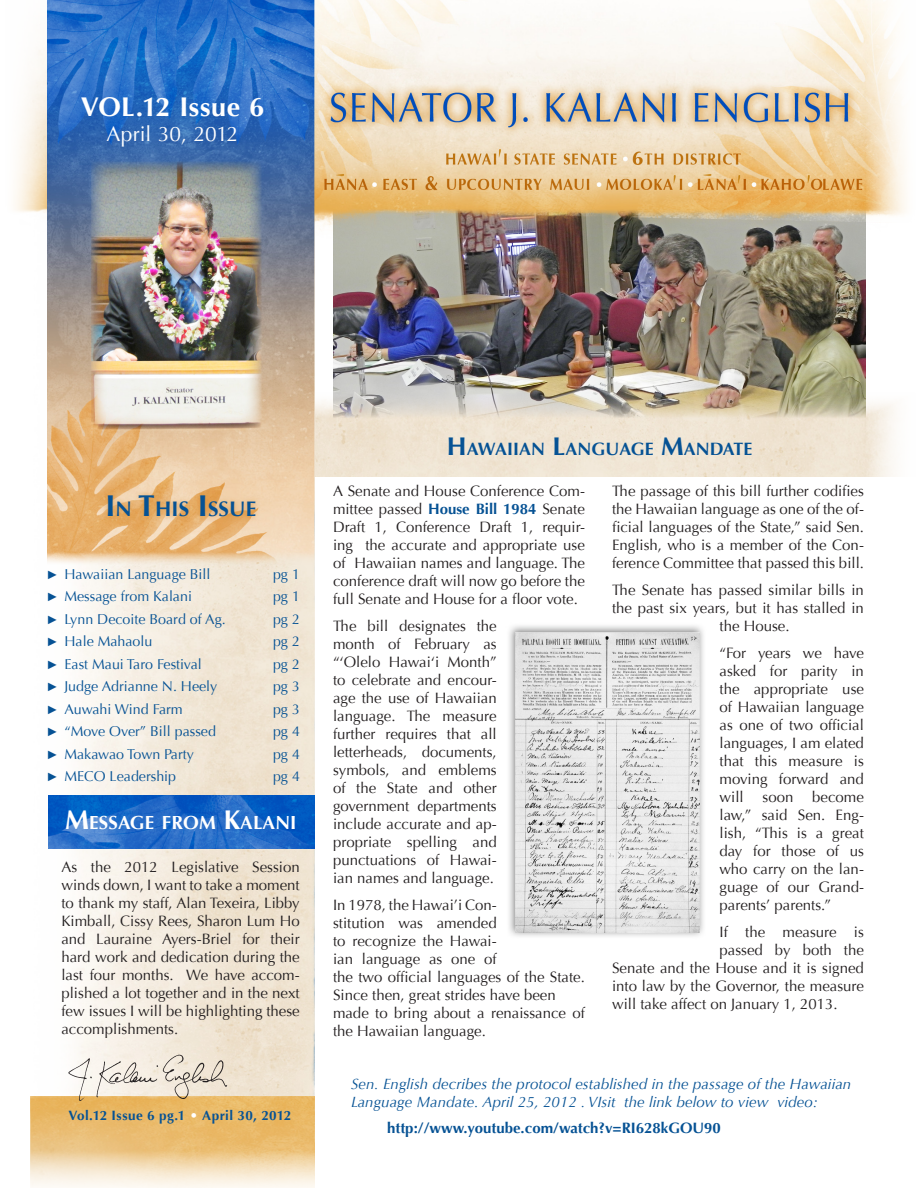
<style>
.page{position:relative;width:918px;height:1188px;background:#fff}
.page>*{position:absolute;margin:0;border:0;box-sizing:border-box;transform-origin:0 0}
.Emphasis{font:700 27px "Optima";letter-spacing:.02em;color:#fff}
.Emphasis-2{font:21px "Optima";letter-spacing:-.01em;color:#fff}
.headline{font:700 21px "Optima";letter-spacing:.005em;color:#065294}
.headline-2{font:700 18.9px "Optima";letter-spacing:.005em;color:#fff}
.t1{font:700 17.85px "Optima";letter-spacing:.005em;color:#065294}
.t2{font:15px/18px "Optima";color:#231f20;text-align:justify}
.t3{font:italic 15px/18px "Optima";letter-spacing:.005em;color:#065294}
.t4{font:700 15px "Optima";color:#065294}
.Bullet_index{font:14.25px "Optima";color:#065294}
.Emphasis-3{font:700 13.5px "Optima";letter-spacing:.03em;color:#065294}
.s1{font-size:30px}
.s2{font-family:"Andale Mono"}
.s3{font-size:27px}
.s4{color:#fff}
.s5{font-size:25.5px}
.s6{font-weight:700;color:#065294}
</style>
<div class="page">
<img style="left:333px;top:238px;width:532px;height:153px">
<img style="left:509px;top:625px;width:195px;height:311px">
<img style="left:314px;top:391px;width:581px;height:86px">
<img style="left:14px;top:0;width:892px;height:238px">
<img style="left:30px;top:1096px;width:285px;height:92px">
<img style="left:48px;top:795px;width:267px;height:54px">
<img style="left:47px;top:0;width:267px;height:566px">
<div style="left:102px;top:490px;width:159px;height:32px;background:#df943c;opacity:.89"></div>
<img style="left:55px;top:1052px;width:179px;height:56px">
<img style="left:91px;top:162px;width:170px;height:268px">
<p class="Emphasis" style="left:81px;top:91px;width:185px">VOL.12 Issue 6</p>
<p class="Emphasis-2" style="left:106px;top:122px;width:134px">April 30, 2012</p>
<p class="headline" style="left:105px;top:497px;width:152px"><span class="s1">I</span>N <span class="s1">T</span>HIS <span class="s1">I</span>SSUE</p>
<p class="Bullet_index" style="left:48px;top:566px;width:164px"><span class="s2">►</span> Hawaiian Language Bill</p>
<p class="Bullet_index" style="left:273px;top:566px;width:28px">pg 1</p>
<p class="Bullet_index" style="left:48px;top:588px;width:145px"><span class="s2">►</span> Message from Kalani</p>
<p class="Bullet_index" style="left:273px;top:588px;width:28px">pg 1</p>
<p class="Bullet_index" style="left:48px;top:611px;width:179px"><span class="s2">►</span> Lynn Decoite Board of Ag.</p>
<p class="Bullet_index" style="left:273px;top:611px;width:28px">pg 2</p>
<p class="Bullet_index" style="left:48px;top:633px;width:106px"><span class="s2">►</span> Hale Mahaolu</p>
<p class="Bullet_index" style="left:273px;top:633px;width:28px">pg 2</p>
<p class="Bullet_index" style="left:48px;top:656px;width:155px"><span class="s2">►</span> East Maui Taro Festival</p>
<p class="Bullet_index" style="left:273px;top:656px;width:28px">pg 2</p>
<p class="Bullet_index" style="left:48px;top:678px;width:171px"><span class="s2">►</span> Judge Adrianne N. Heely</p>
<p class="Bullet_index" style="left:273px;top:678px;width:28px">pg 3</p>
<p class="Bullet_index" style="left:48px;top:701px;width:136px"><span class="s2">►</span> Auwahi Wind Farm</p>
<p class="Bullet_index" style="left:273px;top:701px;width:28px">pg 3</p>
<p class="Bullet_index" style="left:48px;top:723px;width:169px"><span class="s2">►</span> “Move Over” Bill passed</p>
<p class="Bullet_index" style="left:273px;top:723px;width:28px">pg 4</p>
<p class="Bullet_index" style="left:48px;top:746px;width:147px"><span class="s2">►</span> Makawao Town Party</p>
<p class="Bullet_index" style="left:273px;top:746px;width:28px">pg 4</p>
<p class="Bullet_index" style="left:48px;top:768px;width:130px"><span class="s2">►</span> MECO Leadership</p>
<p class="Bullet_index" style="left:273px;top:768px;width:28px">pg 4</p>
<p class="headline-2" style="left:65px;top:812px;width:230px"><span class="s3">M</span>ESSAGE FROM <span class="s3">K</span>ALANI</p>
<p class="t2" style="left:61px;top:859px;width:240px">As the 2012 Legislative Session winds down, I want to take a moment to thank my staff, Alan Texeira, Libby Kimball, Cissy Rees, Sharon Lum Ho and Lauraine Ayers-Briel for their hard work and dedication during the last four months. We have accom&shy;plished a lot together and in the next few issues I will be highlighting these accomplishments.</p>
<p class="Emphasis-3" style="left:69px;top:1108px;width:224px">Vol.12 Issue 6 pg.1 <span class="s4">•</span> April 30, 2012</p>
<p class="t1" style="left:447px;top:439px;width:307px"><span class="s5">H</span> AWAIIAN <span class="s5">L</span>ANGUAGE <span class="s5">M</span>ANDATE</p>
<p class="t2" style="left:333px;top:482px;width:254px">A Senate and House Conference Com&shy;mittee passed <span class="s6">House Bill 1984</span> Senate Draft 1, Conference Draft 1, requir&shy;ing the accurate and appropriate use of Hawaiian names and language. The conference draft will now go before the full Senate and House for a floor vote.</p>
<p class="t2" style="left:333px;top:617px;width:165px">The bill designates the month of February as “‘Olelo Hawai‘i Month” to celebrate and encour&shy;age the use of Hawaiian language. The measure further requires that all letterheads, documents, symbols, and emblems of the State and other government departments include accurate and ap&shy;propriate spelling and punctuations of Hawai&shy;ian names and language.</p>
<p class="t2" style="left:333px;top:896px;width:253px;text-align:left">In 1978, the Hawai’i Con-<br>stitution was amended<br>to recognize the Hawai-<br>ian language as one of<br>the two official languages of the State.<br>Since then, great strides have been</p>
<p class="t2" style="left:333px;top:1004px;width:254px">made to bring about a renaissance of the Hawaiian language.</p>
<p class="t2" style="left:612px;top:482px;width:254px">The passage of this bill further codifies the Hawaiian language as one of the of&shy;ficial languages of the State,” said Sen.<br>English, who is a member of the Con&shy;ference Committee that passed this bill.</p>
<p class="t2" style="left:612px;top:581px;width:253px">The Senate has passed similar bills in</p>
<p class="t2" style="left:612px;top:599px;width:253px">the past six years, but it has stalled in</p>
<p class="t2" style="left:720px;top:617px;width:72px">the House.</p>
<p class="t2" style="left:720px;top:644px;width:146px">“For years we have asked for parity in the appropriate use of Hawaiian language as one of two official languages, I am elated that this measure is moving forward and will</p>
<p class="t2" style="left:720px;top:788px;width:146px;text-indent:93px">become law,” said Sen. Eng&shy;lish, “This is a great day for those of us who carry on the lan&shy;guage of our Grand&shy;parents’ parents.”</p>
<p class="t2" style="left:720px;top:923px;width:146px">If the measure is</p>
<p class="t2" style="left:720px;top:941px;width:146px">passed by both the</p>
<p class="t2" style="left:612px;top:959px;width:253px">Senate and the House and it is signed</p>
<p class="t2" style="left:612px;top:977px;width:254px">into law by the Governor, the measure</p>
<p class="t2" style="left:612px;top:995px;width:227px">will take affect on January 1, 2013.</p>
<p class="t2" style="left:763px;top:788px;width:32px">soon</p>
<p class="t3" style="left:351px;top:1075px;width:502px">Sen. English decribes the protocol established in the passage of the Hawaiian<br>Language Mandate. April 25, 2012 . VIsit the link below to view video:</p>
<p class="t4" style="left:387px;top:1119px;width:335px">http://www.youtube.com/watch?v=RI628kGOU90</p>
</div>
